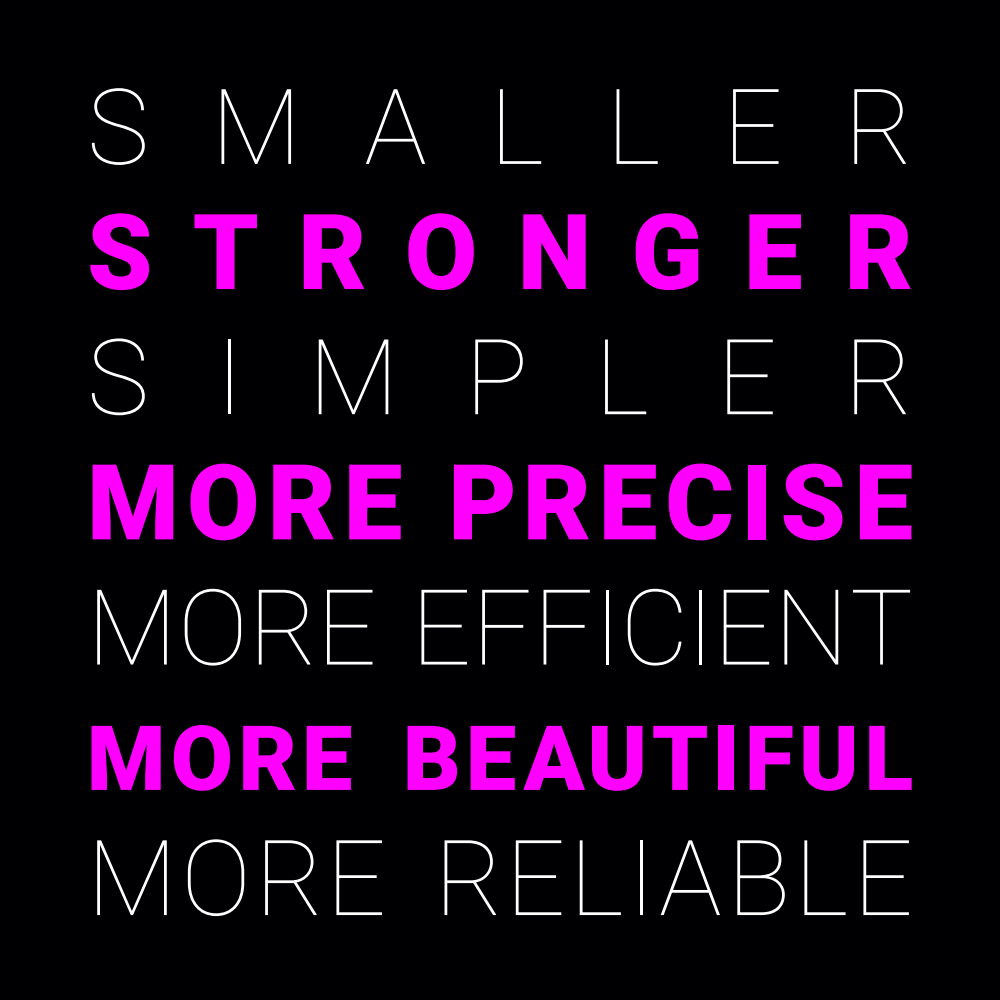
<style>
.page{position:relative;width:1000px;height:1000px;background:#fff}
.page>*{position:absolute;margin:0;border:0;box-sizing:border-box;transform-origin:0 0}
.t1{font:100 105px "Roboto";letter-spacing:.01em;color:#fff}
.t2{font:100 105px "Roboto";letter-spacing:.04em;color:#fff}
.t3{font:900 105px "Roboto";letter-spacing:.075em;color:#f0f}
.t4{font:900 105px "Roboto";letter-spacing:.38em;color:#f0f}
.t5{font:100 105px "Roboto";letter-spacing:.595em;color:#fff}
.t6{font:100 105px "Roboto";letter-spacing:.635em;color:#fff}
.t7{font:900 90px "Roboto";letter-spacing:.055em;color:#f0f}
</style>
<div class="page">
<div style="left:0;top:0;width:999px;height:999px;background:#000002"></div>
<p class="t5" style="left:87px;top:66px;width:827px">SMALLER</p>
<p class="t4" style="left:87px;top:209px;width:827px">STRONGER</p>
<p class="t6" style="left:87px;top:316px;width:827px">SIMPLER</p>
<p class="t3" style="left:87px;top:459px;width:827px">MORE PRECISE</p>
<p class="t1" style="left:87px;top:566px;width:827px">MORE EFFICIENT</p>
<p class="t7" style="left:87px;top:721px;width:827px">MORE BEAUTIFUL</p>
<p class="t2" style="left:87px;top:817px;width:827px">MORE RELIABLE</p>
</div>
